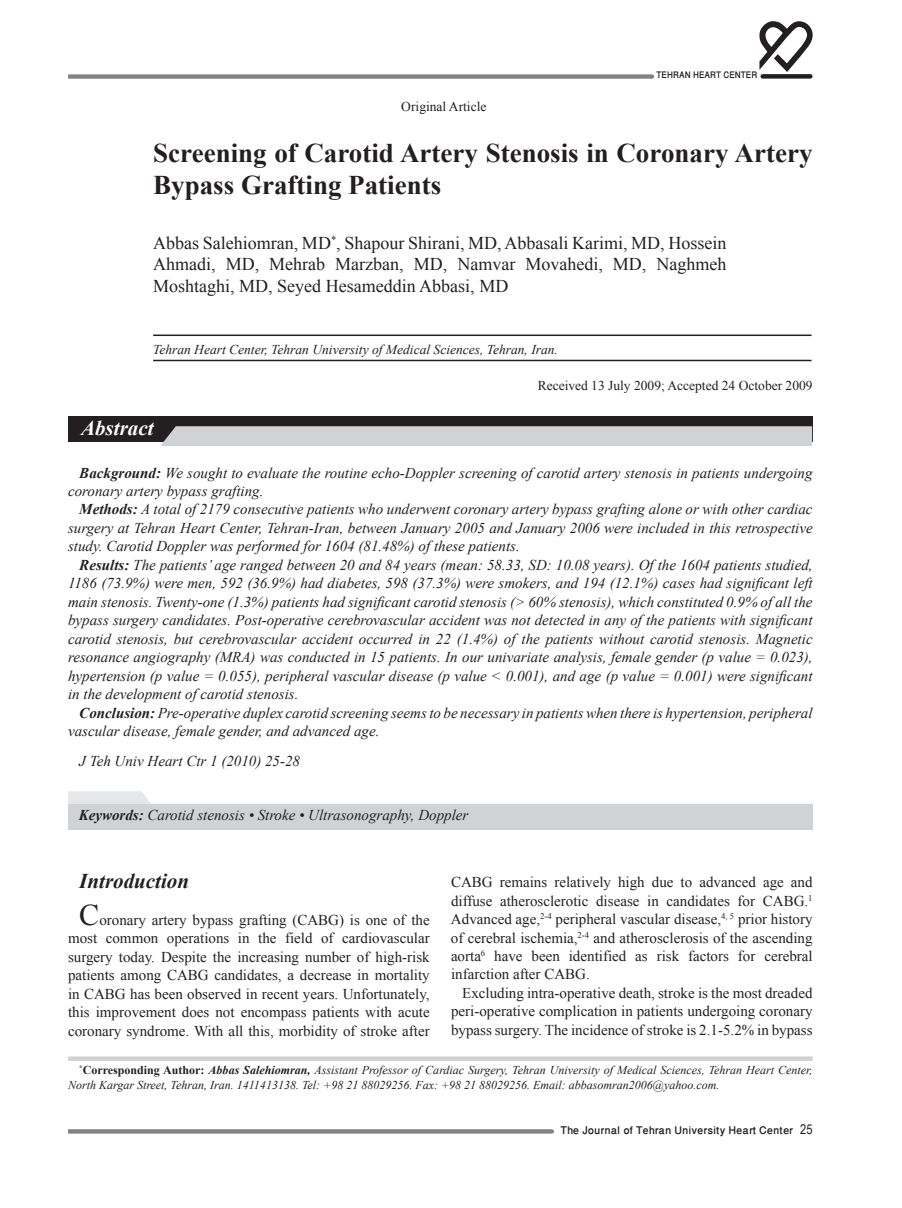
<style>
.page{position:relative;width:902px;height:1208px;background:#fff}
.page>*{position:absolute;margin:0;border:0;box-sizing:border-box;transform-origin:0 0}
.t1{font:700 27px/32.4px "Times New Roman";color:#231f20}
.t2{font:italic 700 21px "Times New Roman";color:#231f20}
.t3{font:italic 700 21px "Times New Roman";color:#fff}
.t4{font:18px/21.6px "Times New Roman";color:#231f20;text-align:justify}
.t5{font:italic 15px/18.5px "Times New Roman";color:#231f20}
.t6{font:15px/18.5px "Times New Roman";color:#231f20;text-align:justify}
.t7{font:500 15px "Win Soft Pro";color:#231f20}
.t8{font:italic 13.5px "Times New Roman";color:#231f20}
.t9{font:13.5px "Times New Roman";color:#231f20}
.t10{font:500 12.75px "Win Soft Pro";color:#231f20;scale:.9 1}
.t11{font:italic 12px/14.4px "Times New Roman";color:#231f20}
.s1{font-weight:700}
.s2{font-size:30px}
.s3{font-weight:700;font-style:normal}
.s4{font-family:"Arial Narrow";font-weight:400;font-size:13.5px}
</style>
<div class="page">
<svg style="left:68px;top:74px;width:587px;height:5px;background:#909295"></svg>
<svg style="left:759px;top:21px;width:53px;height:51px"></svg>
<div style="left:762px;top:74px;width:48px;height:5px;background:#231f20"></div>
<svg style="left:68px;top:1129px;width:486px;height:4px;background:#87898c"></svg>
<div style="left:68px;top:1056px;width:744px;height:5px;background:#d1d2d4"></div>
<hr style="left:153px;top:334px;width:658px;height:2px;background:#231f20">
<hr style="left:153px;top:360px;width:658px;height:1px;background:#231f20">
<div style="left:68px;top:416px;width:744px;height:26px;background:#231f20"></div>
<div style="left:160px;top:426px;width:652px;height:20px;background:#d1d2d4"></div>
<svg style="left:68px;top:791px;width:744px;height:13px"></svg>
<div style="left:68px;top:804px;width:744px;height:26px;background:#d1d2d4"></div>
<p class="t9" style="left:401px;top:98px;width:87px">Original Article</p>
<p class="t10" style="left:656px;top:66px;width:114px">TEHRAN HEART CENTER</p>
<h1 class="t1" style="left:153px;top:136px;width:661px">Screening of Carotid Artery Stenosis in Coronary Artery<br>Bypass Grafting Patients</h1>
<p class="t4" style="left:153px;top:232px;width:574px">Abbas Salehiomran, MD<sup>*</sup>, Shapour Shirani, MD, Abbasali Karimi, MD, Hossein Ahmadi, MD, Mehrab Marzban, MD, Namvar Movahedi, MD, Naghmeh Moshtaghi, MD, Seyed Hesameddin Abbasi, MD</p>
<p class="t8" style="left:153px;top:340px;width:406px">Tehran Heart Center, Tehran University of Medical Sciences, Tehran, Iran.</p>
<p class="t9" style="left:537px;top:376px;width:276px">Received 13 July 2009; Accepted 24 October 2009</p>
<h2 class="t3" style="left:81px;top:413px;width:74px">Abstract</h2>
<p class="t5" style="left:68px;top:463px;width:746px;text-indent:11px"><span class="s1">Background:</span> We sought to evaluate the routine echo-Doppler screening of carotid artery stenosis in patients undergoing coronary artery bypass grafting.</p>
<p class="t5" style="left:68px;top:500px;width:746px;text-align:justify;text-indent:11px"><span class="s1">Methods:</span> A total of 2179 consecutive patients who underwent coronary artery bypass grafting alone or with other cardiac surgery at Tehran Heart Center, Tehran-Iran, between January 2005 and January 2006 were included in this retrospective study. Carotid Doppler was performed for 1604 (81.48%) of these patients.</p>
<p class="t5" style="left:68px;top:555px;width:746px;text-align:justify;text-indent:11px"><span class="s1">Results:</span> The patients’ age ranged between 20 and 84 years (mean: 58.33, SD: 10.08 years). Of the 1604 patients studied, 1186 (73.9%) were men, 592 (36.9%) had diabetes, 598 (37.3%) were smokers, and 194 (12.1%) cases had significant left main stenosis. Twenty-one (1.3%) patients had significant carotid stenosis (&gt; 60% stenosis), which constituted 0.9% of all the bypass surgery candidates. Post-operative cerebrovascular accident was not detected in any of the patients with significant carotid stenosis, but cerebrovascular accident occurred in 22 (1.4%) of the patients without carotid stenosis. Magnetic resonance angiography (MRA) was conducted in 15 patients. In our univariate analysis, female gender (p value = 0.023), hypertension (p value = 0.055), peripheral vascular disease (p value &lt; 0.001), and age (p value = 0.001) were significant in the development of carotid stenosis.</p>
<p class="t5" style="left:68px;top:703px;width:746px;text-indent:11px"><span class="s1">Conclusion:</span> Pre-operative duplex carotid screening seems to be necessary in patients when there is hypertension, peripheral vascular disease, female gender, and advanced age.</p>
<p class="t5" style="left:79px;top:751px;width:222px">J Teh Univ Heart Ctr 1 (2010) 25-28</p>
<p class="t5" style="left:79px;top:805px;width:391px"><span class="s1">Keywords:</span> Carotid stenosis • Stroke • Ultrasonography, Doppler</p>
<h2 class="t2" style="left:79px;top:866px;width:111px">Introduction</h2>
<p class="t6" style="left:68px;top:910px;width:363px;text-indent:11px"><span class="s2">C</span>oronary artery bypass grafting (CABG) is one of the most common operations in the field of cardiovascular surgery today. Despite the increasing number of high-risk patients among CABG candidates, a decrease in mortality in CABG has been observed in recent years. Unfortunately, this improvement does not encompass patients with acute coronary syndrome. With all this, morbidity of stroke after</p>
<p class="t6" style="left:451px;top:872px;width:363px">CABG remains relatively high due to advanced age and diffuse atherosclerotic disease in candidates for CABG.<sup>1<br></sup>Advanced age,<sup>2-4</sup> peripheral vascular disease,<sup>4,</sup> <sup>5</sup> prior history of cerebral ischemia,<sup>2-4</sup> and atherosclerosis of the ascending aorta<sup>6</sup> have been identified as risk factors for cerebral infarction after CABG.</p>
<p class="t6" style="left:451px;top:983px;width:363px;text-indent:11px">Excluding intra-operative death, stroke is the most dreaded peri-operative complication in patients undergoing coronary bypass surgery. The incidence of stroke is 2.1-5.2% in bypass</p>
<p class="t11" style="left:68px;top:1063px;width:746px;text-indent:11px"><sup>*</sup><span class="s3">Corresponding Author:</span> <span class="s1">Abbas Salehiomran,</span> Assistant Professor of Cardiac Surgery, Tehran University of Medical Sciences, Tehran Heart Center,<br>North Kargar Street, Tehran, Iran. 1411413138. Tel: +98 21 88029256. Fax: +98 21 88029256. Email: abbasomran2006@yahoo.com.</p>
<p class="t7" style="left:560px;top:1119px;width:253px">The Journal of Tehran University Heart Center <span class="s4">25</span></p>
</div>
